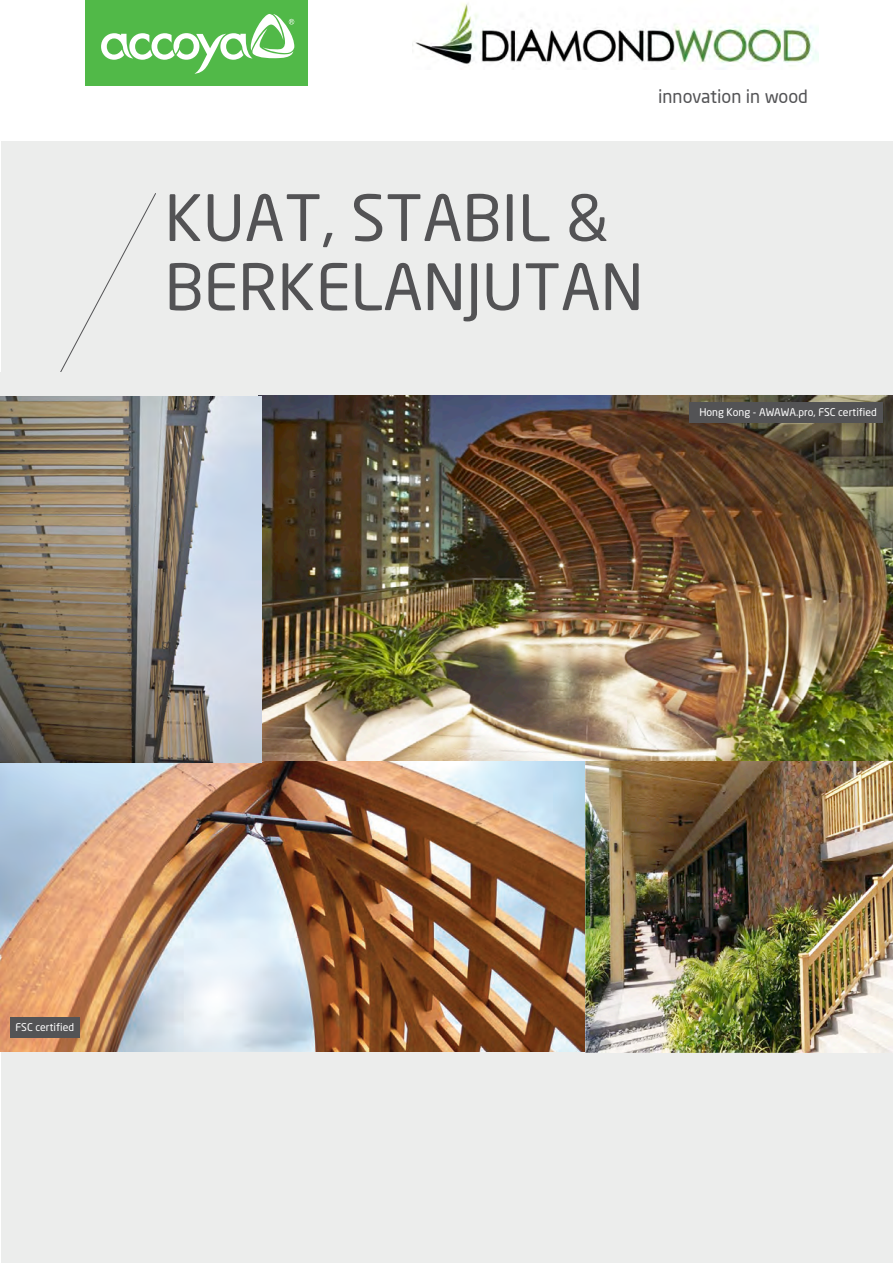
<style>
.page{position:relative;width:893px;height:1263px;background:#fff}
.page>*{position:absolute;margin:0;border:0;box-sizing:border-box;transform-origin:0 0}
.t1{font:63px/69.2px "Neo Sans W1 G";color:#535355}
.introduction{font:18px "Neo Sans Pro";color:#535355}
.t2{font:10.5px "Neo Sans W1 G";color:#fff}
</style>
<div class="page">
<div style="left:85px;top:0;width:223px;height:85px;background:#51b948"></div>
<div style="left:2px;top:141px;width:891px;height:1122px;background:#ecedec"></div>
<svg style="left:101px;top:14px;width:194px;height:60px"></svg>
<svg style="left:1px;top:192px;width:155px;height:180px"></svg>
<div style="left:0;top:372px;width:308px;height:298px;background:#ecedec"></div>
<img style="left:412px;top:3px;width:407px;height:63px">
<img style="left:0;top:760px;width:585px;height:292px">
<img style="left:585px;top:760px;width:308px;height:293px">
<img style="left:261px;top:396px;width:632px;height:364px">
<div style="left:690px;top:402px;width:193px;height:21px;background:#535355"></div>
<img style="left:0;top:396px;width:261px;height:366px">
<div style="left:11px;top:1017px;width:69px;height:21px;background:#535355"></div>
<p class="introduction" style="left:658px;top:85px;width:151px">innovation in wood</p>
<p class="t1" style="left:165px;top:182px;width:480px">KUAT, STABIL &amp;<br>BERKELANJUTAN</p>
<p class="t2" style="left:699px;top:406px;width:179px">Hong Kong - AWAWA.pro, FSC certified</p>
<p class="t2" style="left:16px;top:1021px;width:60px">FSC certified</p>
</div>
